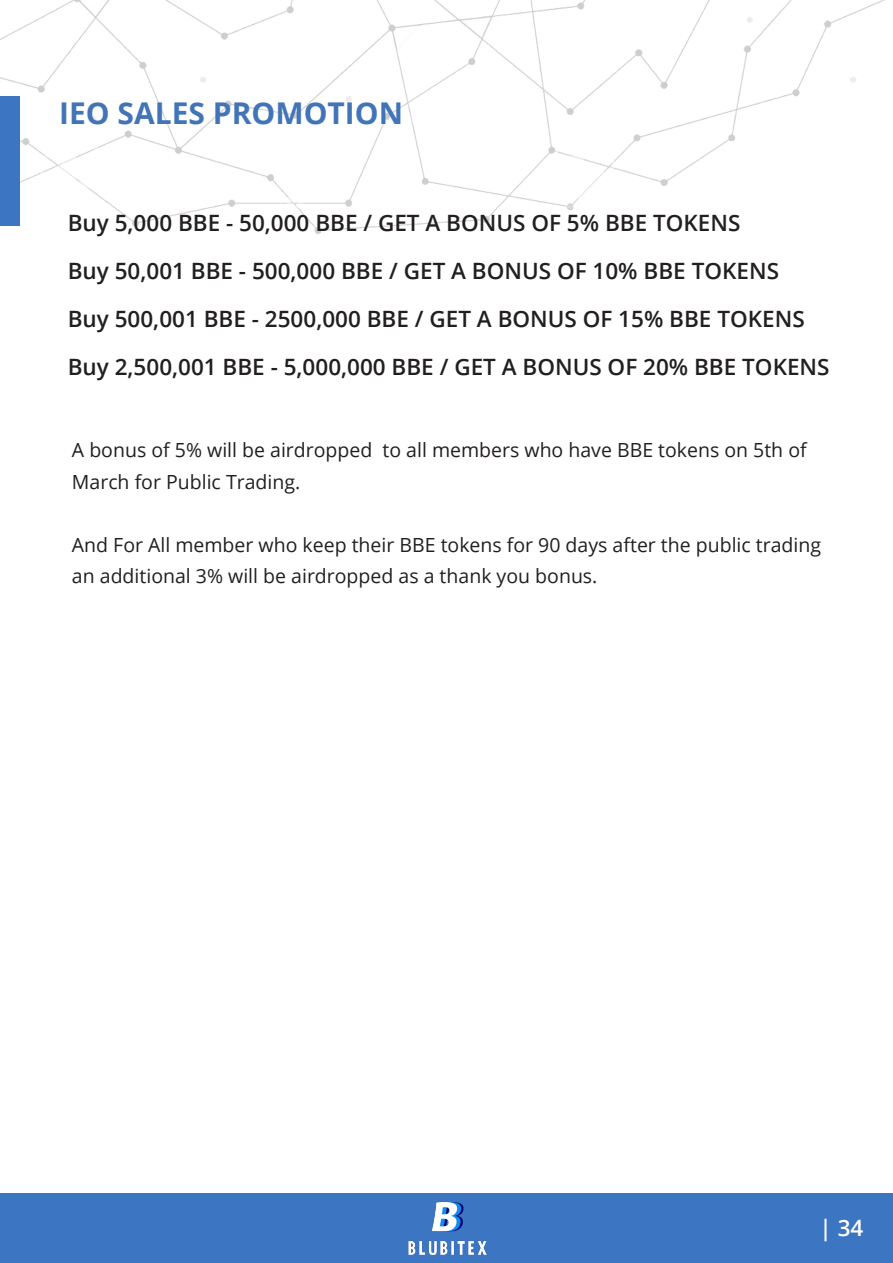
<style>
.page{position:relative;width:893px;height:1263px;background:#fff}
.page>*{position:absolute;margin:0;border:0;box-sizing:border-box;transform-origin:0 0}
.t1{font:700 30px "Open Sans";color:#4274b8}
.t2{font:600 22.5px/48px "Open Sans";color:#231f20}
.t3{font:600 22.5px "Open Sans";color:#fff}
.t4{font:19.5px/31.5px "Open Sans";color:#231f20}
</style>
<div class="page">
<img style="left:0;top:0;width:885px;height:234px">
<div style="left:0;top:96px;width:20px;height:130px;background:#3c75c2"></div>
<div style="left:1px;top:1194px;width:892px;height:69px;background:#3c75c2"></div>
<img style="left:408px;top:1202px;width:79px;height:53px">
<h1 class="t1" style="left:59px;top:92px;width:345px">IEO SALES PROMOTION</h1>
<p class="t2" style="left:68px;top:199px;width:763px">Buy 5,000 BBE - 50,000 BBE / GET A BONUS OF 5% BBE TOKENS<br>Buy 50,001 BBE - 500,000 BBE / GET A BONUS OF 10% BBE TOKENS<br>Buy 500,001 BBE - 2500,000 BBE / GET A BONUS OF 15% BBE TOKENS Buy 2,500,001 BBE - 5,000,000 BBE / GET A BONUS OF 20% BBE TOKENS</p>
<p class="t4" style="left:72px;top:434px;width:736px">A bonus of 5% will be airdropped to all members who have BBE tokens on 5th of<br>March for Public Trading.</p>
<p class="t4" style="left:72px;top:528px;width:751px">And For All member who keep their BBE tokens for 90 days after the public trading an additional 3% will be airdropped as a thank you bonus.</p>
<p class="t3" style="left:819px;top:1212px;width:45px">| 34</p>
</div>
